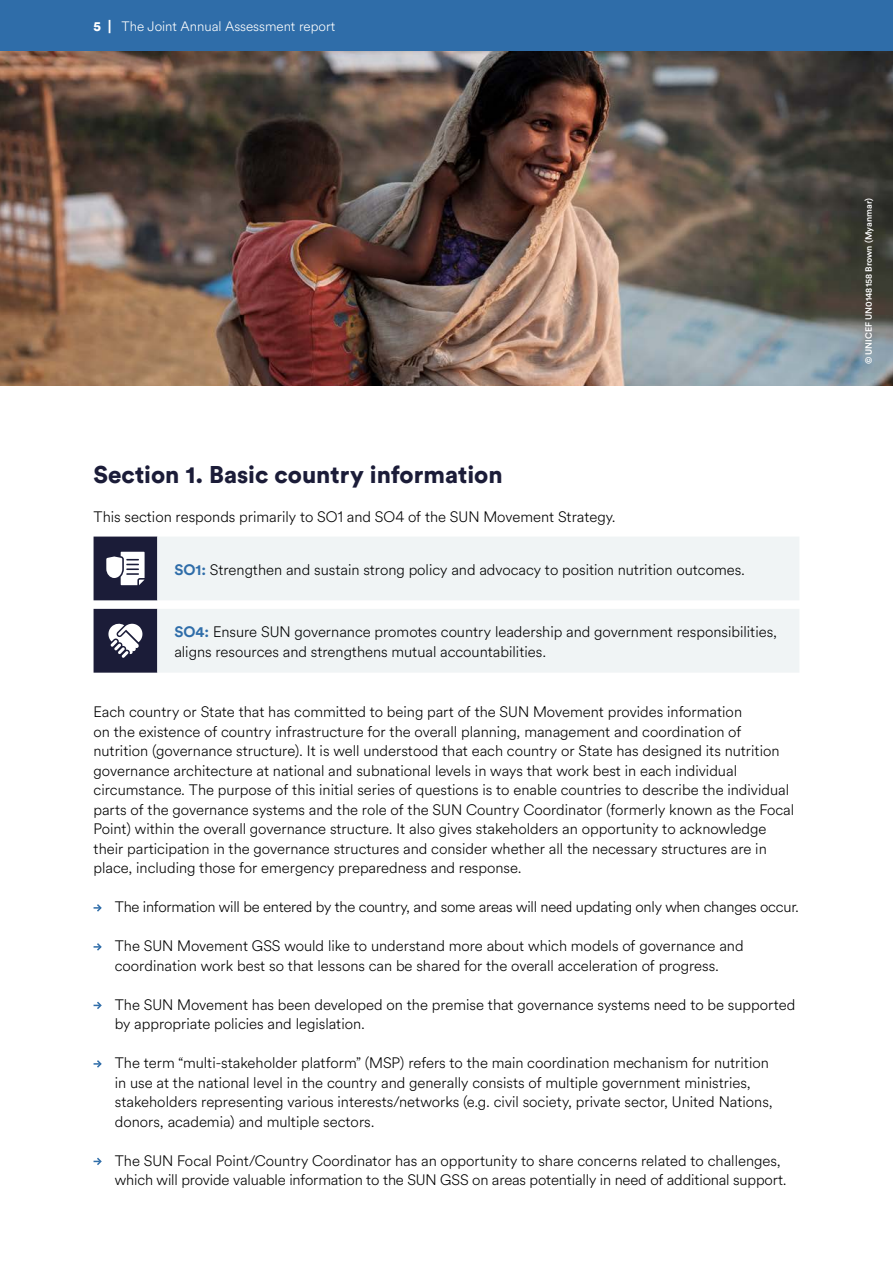
<style>
.page{position:relative;width:893px;height:1263px;background:#fff}
.page>*{position:absolute;margin:0;border:0;box-sizing:border-box;transform-origin:0 0}
.t1{font:900 24px "Circular Std";color:#1b1c38}
.t2{font:300 15px/19.5px "Circular Std";color:#000}
.t3{font:300 13.5px "Circular Std";color:#fff}
.t4{font:500 9px "Circular Std";color:#fff}
.s1{font-weight:900}
.s2{font-weight:700;color:#2f6da9}
</style>
<div class="page">
<div style="left:0;top:0;width:893px;height:51px;background:#2f6da9"></div>
<svg style="left:157px;top:537px;width:642px;height:136px;fill:#f0f4f5"></svg>
<svg style="left:94px;top:537px;width:63px;height:136px"></svg>
<svg style="left:94px;top:904px;width:8px;height:8px"></svg>
<svg style="left:94px;top:943px;width:8px;height:8px"></svg>
<svg style="left:94px;top:1001px;width:8px;height:8px"></svg>
<svg style="left:94px;top:1060px;width:8px;height:8px"></svg>
<svg style="left:94px;top:1157px;width:8px;height:8px"></svg>
<img style="left:0;top:51px;width:893px;height:335px">
<p class="t3" style="left:94px;top:17px;width:244px"><span class="s1">5 |</span> The Joint Annual Assessment report</p>
<h1 class="t1" style="left:94px;top:459px;width:411px">Section 1. Basic country information</h1>
<p class="t2" style="left:94px;top:506px;width:523px">This section responds primarily to SO1 and SO4 of the SUN Movement Strategy.</p>
<p class="t2" style="left:174px;top:559px;width:572px"><span class="s2">SO1:</span> Strengthen and sustain strong policy and advocacy to position nutrition outcomes.</p>
<p class="t2" style="left:174px;top:621px;width:604px"><span class="s2">SO4:</span> Ensure SUN governance promotes country leadership and government responsibilities, aligns resources and strengthens mutual accountabilities.</p>
<p class="t2" style="left:94px;top:701px;width:702px">Each country or State that has committed to being part of the SUN Movement provides information<br>on the existence of country infrastructure for the overall planning, management and coordination of nutrition (governance structure). It is well understood that each country or State has designed its nutrition governance architecture at national and subnational levels in ways that work best in each individual circumstance. The purpose of this initial series of questions is to enable countries to describe the individual parts of the governance systems and the role of the SUN Country Coordinator (formerly known as the Focal Point) within the overall governance structure. It also gives stakeholders an opportunity to acknowledge their participation in the governance structures and consider whether all the necessary structures are in place, including those for emergency preparedness and response.</p>
<p class="t2" style="left:115px;top:896px;width:686px">The information will be entered by the country, and some areas will need updating only when changes occur.</p>
<p class="t2" style="left:115px;top:935px;width:630px">The SUN Movement GSS would like to understand more about which models of governance and coordination work best so that lessons can be shared for the overall acceleration of progress.</p>
<p class="t2" style="left:115px;top:994px;width:682px">The SUN Movement has been developed on the premise that governance systems need to be supported by appropriate policies and legislation.</p>
<p class="t2" style="left:115px;top:1052px;width:659px">The term “multi-stakeholder platform” (MSP) refers to the main coordination mechanism for nutrition in use at the national level in the country and generally consists of multiple government ministries, stakeholders representing various interests/networks (e.g. civil society, private sector, United Nations, donors, academia) and multiple sectors.</p>
<p class="t2" style="left:115px;top:1150px;width:673px">The SUN Focal Point/Country Coordinator has an opportunity to share concerns related to challenges, which will provide valuable information to the SUN GSS on areas potentially in need of additional support.</p>
<p class="t4" style="left:863px;top:364px;width:168px;rotate:-90deg">© UNICEF UN0148158 Brown (Myanmar)</p>
</div>
